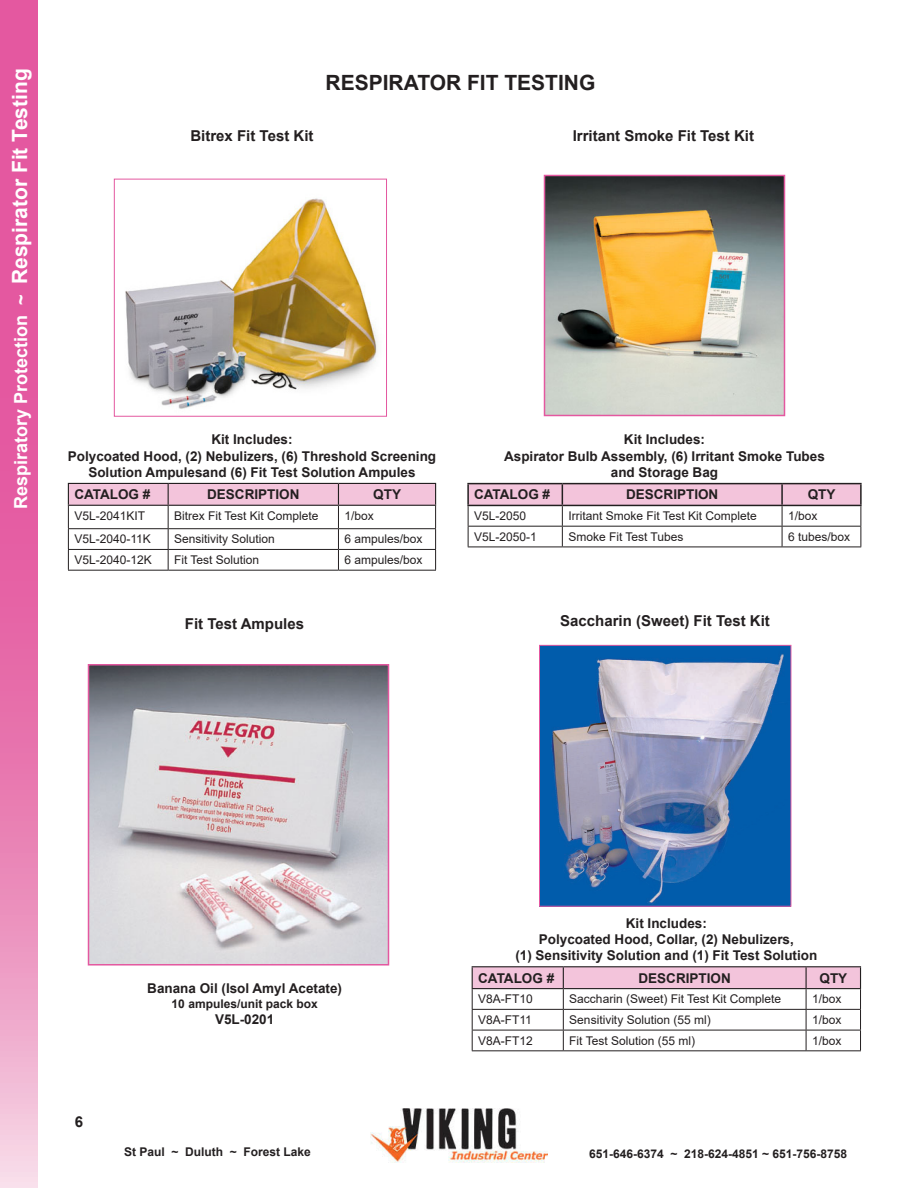
<style>
.page{position:relative;width:918px;height:1188px;background:#fff}
.page>*{position:absolute;margin:0;border:0;box-sizing:border-box;transform-origin:0 0}
.t1{font:700 21px "Arial";color:#231f20}
.t2{font:700 18px "Arial";color:#fff}
.t3{font:700 15px "Arial";color:#231f20}
.t4{font:700 13.5px/16.2px "Arial";color:#231f20;text-align:center}
.t5{font:12px "Arial";color:#231f20}
.t6{font:700 12px "Arial";color:#231f20}
.s1{font-size:21px}
</style>
<div class="page">
<img style="left:125px;top:198px;width:253px;height:211px">
<div style="left:114px;top:179px;width:273px;height:238px;border:1px solid #e458a0"></div>
<img style="left:541px;top:647px;width:248px;height:258px">
<div style="left:539px;top:645px;width:252px;height:262px;border:1px solid #e458a0"></div>
<img style="left:91px;top:667px;width:295px;height:296px">
<div style="left:88px;top:664px;width:301px;height:302px;border:2px solid #e458a0"></div>
<svg style="left:0;top:0;width:37px;height:1188px;background:#e876b0"></svg>
<img style="left:370px;top:1108px;width:178px;height:54px">
<hr style="left:468px;top:547px;width:94px;height:1px;background:#231f20">
<hr style="left:562px;top:547px;width:220px;height:1px;background:#231f20">
<hr style="left:782px;top:547px;width:79px;height:1px;background:#231f20">
<hr style="left:467px;top:483px;width:95px;height:1px;background:#231f20">
<hr style="left:562px;top:483px;width:220px;height:1px;background:#231f20">
<hr style="left:782px;top:483px;width:80px;height:1px;background:#231f20">
<hr style="left:467px;top:505px;width:95px;height:1px;background:#231f20">
<hr style="left:467px;top:484px;width:2px;height:21px;background:#231f20">
<svg style="left:468px;top:484px;width:394px;height:63px"></svg>
<hr style="left:781px;top:484px;width:2px;height:21px;background:#231f20">
<hr style="left:860px;top:484px;width:2px;height:21px;background:#231f20">
<hr style="left:68px;top:570px;width:100px;height:1px;background:#231f20">
<hr style="left:168px;top:570px;width:170px;height:1px;background:#231f20">
<hr style="left:338px;top:570px;width:98px;height:1px;background:#231f20">
<svg style="left:68px;top:483px;width:368px;height:87px"></svg>
<hr style="left:68px;top:505px;width:100px;height:1px;background:#231f20">
<hr style="left:168px;top:505px;width:170px;height:1px;background:#231f20">
<hr style="left:338px;top:505px;width:98px;height:1px;background:#231f20">
<hr style="left:472px;top:1050px;width:91px;height:1px;background:#231f20">
<hr style="left:563px;top:1050px;width:243px;height:1px;background:#231f20">
<hr style="left:806px;top:1050px;width:55px;height:1px;background:#231f20">
<hr style="left:472px;top:966px;width:91px;height:1px;background:#231f20">
<hr style="left:563px;top:966px;width:243px;height:1px;background:#231f20">
<hr style="left:806px;top:966px;width:55px;height:1px;background:#231f20">
<svg style="left:472px;top:967px;width:389px;height:83px"></svg>
<hr style="left:472px;top:988px;width:91px;height:1px;background:#231f20">
<hr style="left:563px;top:988px;width:243px;height:1px;background:#231f20">
<hr style="left:806px;top:988px;width:55px;height:1px;background:#231f20">
<img style="left:547px;top:178px;width:235px;height:235px">
<div style="left:544px;top:175px;width:241px;height:241px;border:2px solid #e458a0"></div>
<p class="t2" style="left:8px;top:509px;width:442px;rotate:-90deg">Respiratory Protection ~ <span class="s1">Respirator Fit Testing</span></p>
<p class="t1" style="left:326px;top:67px;width:271px">RESPIRATOR FIT TESTING</p>
<p class="t3" style="left:190px;top:125px;width:125px">Bitrex Fit Test Kit</p>
<p class="t3" style="left:573px;top:125px;width:183px">Irritant Smoke Fit Test Kit</p>
<p class="t4" style="left:211px;top:432px;width:83px">Kit Includes:</p>
<p class="t4" style="left:68px;top:448px;width:370px">Polycoated Hood, (2) Nebulizers, (6) Threshold Screening<br>Solution Ampulesand (6) Fit Test Solution Ampules</p>
<p class="t4" style="left:74px;top:487px;width:78px">CATALOG #</p>
<p class="t4" style="left:207px;top:487px;width:94px">DESCRIPTION</p>
<p class="t4" style="left:373px;top:487px;width:29px">QTY</p>
<p class="t5" style="left:74px;top:508px;width:72px">V5L-2041KIT</p>
<p class="t5" style="left:174px;top:508px;width:146px">Bitrex Fit Test Kit Complete</p>
<p class="t5" style="left:344px;top:508px;width:31px">1/box</p>
<p class="t5" style="left:74px;top:531px;width:78px">V5L-2040-11K</p>
<p class="t5" style="left:174px;top:531px;width:102px">Sensitivity Solution</p>
<p class="t5" style="left:344px;top:531px;width:80px">6 ampules/box</p>
<p class="t5" style="left:74px;top:552px;width:79px">V5L-2040-12K</p>
<p class="t5" style="left:174px;top:552px;width:87px">Fit Test Solution</p>
<p class="t5" style="left:344px;top:552px;width:80px">6 ampules/box</p>
<p class="t4" style="left:624px;top:432px;width:83px">Kit Includes:</p>
<p class="t4" style="left:504px;top:448px;width:322px">Aspirator Bulb Assembly, (6) Irritant Smoke Tubes</p>
<p class="t4" style="left:611px;top:464px;width:109px">and Storage Bag</p>
<p class="t4" style="left:474px;top:487px;width:78px">CATALOG #</p>
<p class="t4" style="left:626px;top:487px;width:94px">DESCRIPTION</p>
<p class="t4" style="left:808px;top:487px;width:29px">QTY</p>
<p class="t5" style="left:474px;top:508px;width:54px">V5L-2050</p>
<p class="t5" style="left:568px;top:508px;width:190px">Irritant Smoke Fit Test Kit Complete</p>
<p class="t5" style="left:788px;top:508px;width:31px">1/box</p>
<p class="t5" style="left:474px;top:528px;width:64px">V5L-2050-1</p>
<p class="t5" style="left:568px;top:528px;width:117px">Smoke Fit Test Tubes</p>
<p class="t5" style="left:788px;top:528px;width:64px">6 tubes/box</p>
<p class="t3" style="left:185px;top:613px;width:121px">Fit Test Ampules</p>
<p class="t3" style="left:560px;top:610px;width:211px">Saccharin (Sweet) Fit Test Kit</p>
<p class="t3" style="left:75px;top:1111px;width:10px">6</p>
<p class="t4" style="left:147px;top:981px;width:196px">Banana Oil (Isol Amyl Acetate)</p>
<p class="t6" style="left:172px;top:995px;width:148px">10 ampules/unit pack box</p>
<p class="t4" style="left:215px;top:1011px;width:61px">V5L-0201</p>
<p class="t4" style="left:626px;top:915px;width:83px">Kit Includes:</p>
<p class="t4" style="left:539px;top:931px;width:257px">Polycoated Hood, Collar, (2) Nebulizers,</p>
<p class="t4" style="left:515px;top:948px;width:304px">(1) Sensitivity Solution and (1) Fit Test Solution</p>
<p class="t4" style="left:478px;top:970px;width:78px">CATALOG #</p>
<p class="t4" style="left:639px;top:970px;width:94px">DESCRIPTION</p>
<p class="t4" style="left:820px;top:970px;width:29px">QTY</p>
<p class="t5" style="left:478px;top:991px;width:56px">V8A-FT10</p>
<p class="t5" style="left:569px;top:991px;width:213px">Saccharin (Sweet) Fit Test Kit Complete</p>
<p class="t5" style="left:812px;top:991px;width:31px">1/box</p>
<p class="t5" style="left:478px;top:1012px;width:55px">V8A-FT11</p>
<p class="t5" style="left:569px;top:1012px;width:143px">Sensitivity Solution (55 ml)</p>
<p class="t5" style="left:812px;top:1012px;width:31px">1/box</p>
<p class="t5" style="left:478px;top:1032px;width:56px">V8A-FT12</p>
<p class="t5" style="left:569px;top:1032px;width:127px">Fit Test Solution (55 ml)</p>
<p class="t5" style="left:812px;top:1032px;width:31px">1/box</p>
<p class="t6" style="left:124px;top:1143px;width:188px">St Paul ~ Duluth ~ Forest Lake</p>
<p class="t6" style="left:589px;top:1145px;width:260px">651-646-6374 ~ 218-624-4851 ~ 651-756-8758</p>
</div>
